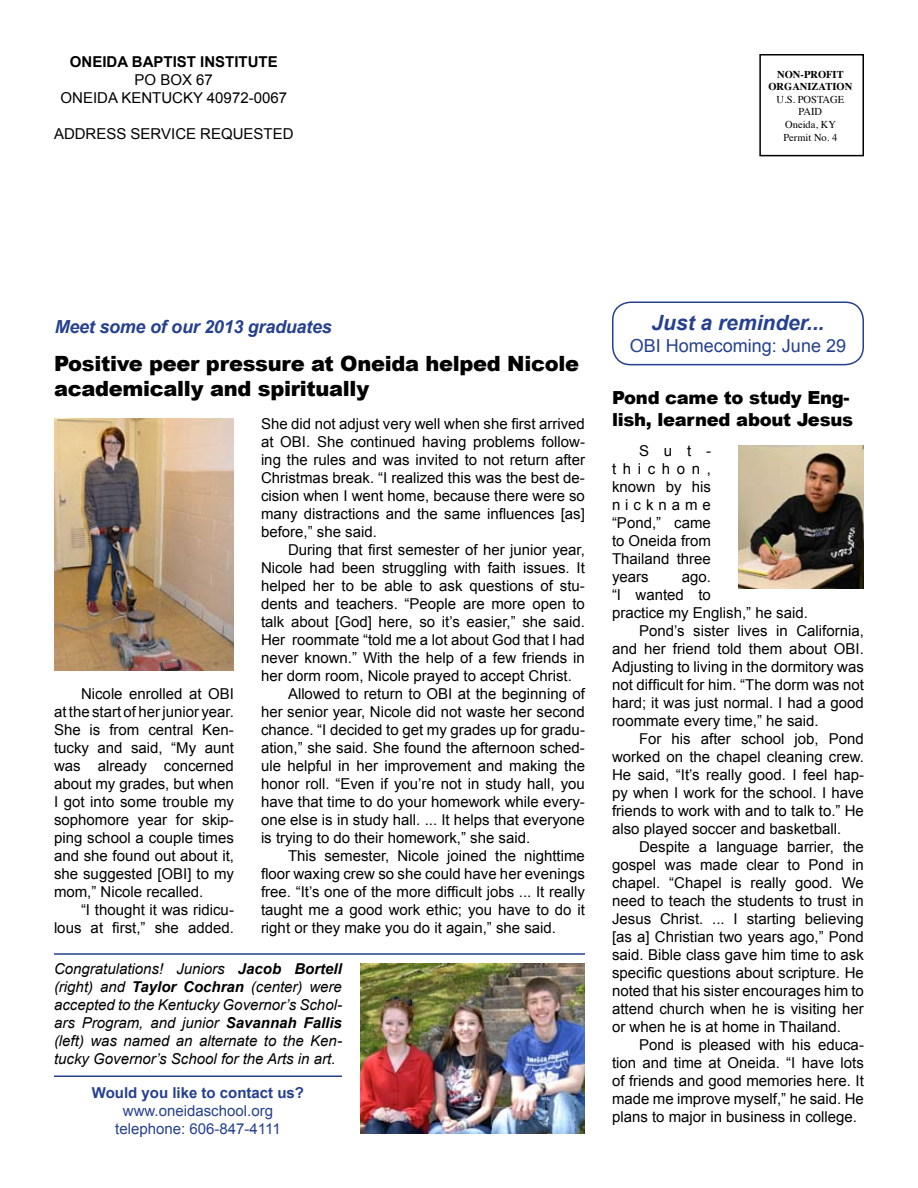
<style>
.page{position:relative;width:918px;height:1188px;background:#fff}
.page>*{position:absolute;margin:0;border:0;box-sizing:border-box;transform-origin:0 0}
.t1{font:900 21px/25.2px "Arial";letter-spacing:-.015em;color:#000}
.t2{font:italic 700 21px "Arial";color:#25408f}
.t3{font:900 18px/21.6px "Arial";letter-spacing:-.015em;color:#000}
.t4{font:italic 700 18px "Arial";letter-spacing:-.015em;color:#25408f}
.t5{font:18px "Arial";color:#25408f}
.t6{font:15px/18px "Arial";color:#000;text-align:justify}
.t7{font:italic 15px/18px "Arial";color:#000;text-align:justify}
.t8{font:15px/18px "Arial";color:#25408f;text-align:center}
.t9{font:700 15px "Arial";color:#25408f}
.t10{font:700 15px "Arial";color:#000}
.t11{font:10.5px/12.6px "Times";color:#000;text-align:center}
.t12{font:700 10.5px/12.6px "Times";color:#000;text-align:center}
.s1{font-weight:700}
</style>
<div class="page">
<div style="left:612px;top:302px;width:252px;height:63px;border:2px solid #25408f;border-radius:18px"></div>
<div style="left:759px;top:54px;width:105px;height:102px;border:2px solid #000"></div>
<img style="left:54px;top:418px;width:180px;height:252px">
<hr style="left:54px;top:953px;width:531px;height:2px;background:#25408f">
<img style="left:738px;top:446px;width:126px;height:143px">
<hr style="left:54px;top:1076px;width:288px;height:1px;background:#25408f">
<img style="left:360px;top:963px;width:225px;height:171px">
<p class="t10" style="left:70px;top:52px;width:42px">oneida</p>
<p class="t10" style="left:132px;top:52px;width:11px">bap</p>
<p class="t10" style="left:164px;top:52px;width:116px">tist institute</p>
<p class="t6" style="left:61px;top:71px;width:228px;text-align:center">po box 67<br>o nei da kentucky 40972-0067</p>
<p class="t6" style="left:54px;top:125px;width:241px">ADDRESS SERVICE REQUESTED</p>
<p class="t12" style="left:768px;top:67px;width:85px">NON-PROFIT<br>ORGANIZATION</p>
<p class="t11" style="left:777px;top:92px;width:69px">u.s. postage pai d<br>Oneida, KY<br>Permit No. 4</p>
<p class="t4" style="left:55px;top:315px;width:278px">Meet some of our 2013 graduates</p>
<h1 class="t2" style="left:652px;top:309px;width:174px">Just a reminder...</h1>
<p class="t5" style="left:630px;top:334px;width:218px">OBI Homecoming: June 29</p>
<h1 class="t1" style="left:54px;top:350px;width:527px">Positive peer pressure at Oneida helped Nicole academically and spiritually</h1>
<p class="t3" style="left:612px;top:387px;width:243px">Pond came to study Eng&shy;lish, learned about Jesus</p>
<p class="t6" style="left:261px;top:415px;width:326px;text-align:left">She did not adjust very well when she first arrived at OBI. She continued having problems follow&shy;ing the rules and was invited to not return after Christmas break. “I realized this was the best de&shy;cision when I went home, because there were so many distractions and the same influences [as] before,” she said.<br>D</p>
<p class="t6" style="left:612px;top:442px;width:101px;text-indent:27px">Sut&shy;thichon, known by his nickname “Pond,” came to Oneida from Thailand three years</p>
<p class="t6" style="left:299px;top:541px;width:288px">uring that first semester of her junior year,</p>
<p class="t6" style="left:261px;top:559px;width:325px">Nicole had been struggling with faith issues. It</p>
<p class="t6" style="left:261px;top:577px;width:325px">helped her to be able to ask questions of stu-</p>
<p class="t6" style="left:261px;top:595px;width:325px">dents and teachers. “People are more open to</p>
<p class="t6" style="left:261px;top:613px;width:325px">talk about [God] here, so it’s easier,” she said.</p>
<p class="t6" style="left:261px;top:631px;width:325px">Her roommate “told me a lot about God that I had</p>
<p class="t6" style="left:261px;top:649px;width:325px">never known.” With the help of a few friends in</p>
<p class="t6" style="left:261px;top:667px;width:312px">her dorm room, Nicole prayed to accept Christ.</p>
<p class="t6" style="left:288px;top:685px;width:298px">Allowed to return to OBI at the beginning of</p>
<p class="t6" style="left:261px;top:703px;width:325px">her senior year, Nicole did not waste her second</p>
<p class="t6" style="left:261px;top:721px;width:325px">chance. “I decided to get my grades up for gradu-</p>
<p class="t6" style="left:261px;top:739px;width:325px">ation,” she said. She found the afternoon sched-</p>
<p class="t6" style="left:261px;top:757px;width:326px">ule helpful in her improvement and making the</p>
<p class="t6" style="left:261px;top:775px;width:325px">honor roll. “Even if you’re not in study hall, you</p>
<p class="t6" style="left:261px;top:793px;width:325px">have that time to do your homework while every-</p>
<p class="t6" style="left:261px;top:811px;width:325px">one else is in study hall. ... It helps that everyone</p>
<p class="t6" style="left:261px;top:829px;width:271px">is trying to do their homework,” she said.</p>
<p class="t6" style="left:288px;top:847px;width:298px">This semester, Nicole joined the nighttime</p>
<p class="t6" style="left:261px;top:865px;width:325px">floor waxing crew so she could have her evenings</p>
<p class="t6" style="left:261px;top:883px;width:325px">free. “It’s one of the more difficult jobs ... It really</p>
<p class="t6" style="left:261px;top:901px;width:325px">taught me a good work ethic; you have to do it</p>
<p class="t6" style="left:261px;top:919px;width:297px">right or they make you do it again,” she said.</p>
<p class="t6" style="left:682px;top:568px;width:31px">ago.</p>
<p class="t6" style="left:612px;top:586px;width:100px">“I wanted to</p>
<p class="t6" style="left:612px;top:604px;width:197px">practice my English,” he said.</p>
<p class="t6" style="left:639px;top:622px;width:226px">Pond’s sister lives in California,</p>
<p class="t6" style="left:612px;top:640px;width:253px">and her friend told them about OBI.</p>
<p class="t6" style="left:612px;top:658px;width:253px">Adjusting to living in the dormitory was</p>
<p class="t6" style="left:612px;top:676px;width:253px">not difficult for him. “The dorm was not</p>
<p class="t6" style="left:612px;top:694px;width:253px">hard; it was just normal. I had a good</p>
<p class="t6" style="left:612px;top:712px;width:208px">roommate every time,” he said.</p>
<p class="t6" style="left:639px;top:730px;width:226px">For his after school job, Pond</p>
<p class="t6" style="left:612px;top:748px;width:253px">worked on the chapel cleaning crew.</p>
<p class="t6" style="left:612px;top:766px;width:254px">He said, “It’s really good. I feel hap-</p>
<p class="t6" style="left:612px;top:784px;width:253px">py when I work for the school. I have</p>
<p class="t6" style="left:612px;top:802px;width:253px">friends to work with and to talk to.” He</p>
<p class="t6" style="left:612px;top:820px;width:231px">also played soccer and basketball.</p>
<p class="t6" style="left:639px;top:838px;width:226px">Despite a language barrier, the</p>
<p class="t6" style="left:612px;top:856px;width:253px">gospel was made clear to Pond in</p>
<p class="t6" style="left:612px;top:874px;width:253px">chapel. “Chapel is really good. We</p>
<p class="t6" style="left:612px;top:892px;width:253px">need to teach the students to trust in</p>
<p class="t6" style="left:612px;top:910px;width:253px">Jesus Christ. ... I starting believing</p>
<p class="t6" style="left:612px;top:928px;width:253px">[as a] Christian two years ago,” Pond</p>
<p class="t6" style="left:612px;top:946px;width:253px">said. Bible class gave him time to ask</p>
<p class="t6" style="left:612px;top:964px;width:253px">specific questions about scripture. He</p>
<p class="t6" style="left:612px;top:982px;width:253px">noted that his sister encourages him to</p>
<p class="t6" style="left:612px;top:1000px;width:253px">attend church when he is visiting her</p>
<p class="t6" style="left:612px;top:1018px;width:231px">or when he is at home in Thailand.</p>
<p class="t6" style="left:639px;top:1036px;width:226px">Pond is pleased with his educa-</p>
<p class="t6" style="left:612px;top:1054px;width:253px">tion and time at Oneida. “I have lots</p>
<p class="t6" style="left:612px;top:1072px;width:253px">of friends and good memories here. It</p>
<p class="t6" style="left:612px;top:1090px;width:253px">made me improve myself,” he said. He</p>
<p class="t6" style="left:612px;top:1108px;width:247px">plans to major in business in college.</p>
<p class="t6" style="left:54px;top:685px;width:182px;text-indent:27px">Nicole enrolled at OBI at the start of her junior year.<br>She is from central Ken&shy;tucky and said, “My aunt was already concerned about my grades, but when I got into some trouble my sophomore year for skip&shy;ping school a couple times and she found out about it, she suggested [OBI] to my mom,” Nicole recalled.</p>
<p class="t6" style="left:54px;top:901px;width:181px;text-align:right">“I thought it was ridicu&shy;lous at first,” she added.</p>
<p class="t7" style="left:54px;top:960px;width:290px">Congratulations! Juniors <span class="s1">Jacob Bortell </span>(right) and <span class="s1">Taylor Cochran</span> (center) were accepted to the Kentucky Governor’s Schol&shy;ars Program, and junior <span class="s1">Savannah Fallis </span>(left) was named an alternate to the Ken&shy;tucky Governor’s School for the Arts in art.</p>
<p class="t9" style="left:92px;top:1083px;width:214px">Would you like to contact us?</p>
<p class="t8" style="left:115px;top:1102px;width:167px">www.oneidaschool.org telephone: 606-847-4111</p>
</div>
